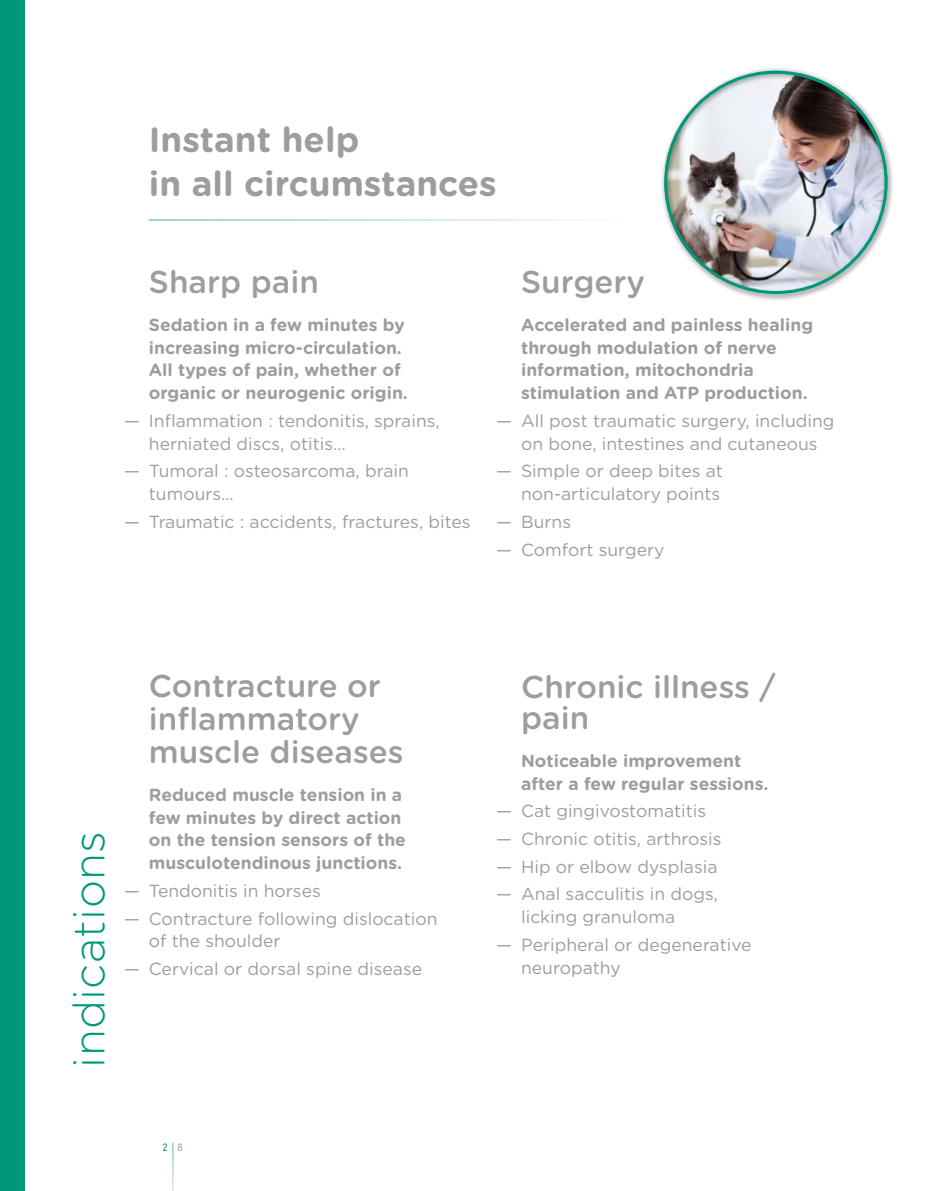
<style>
.page{position:relative;width:943px;height:1191px;background:#fff}
.page>*{position:absolute;margin:0;border:0;box-sizing:border-box;transform-origin:0 0}
.t1{font:300 43.75px "Gotham Rounded";letter-spacing:.01em;color:#00987b}
.t2{font:700 35px/43.8px "Gotham Rounded";color:#9d9d9c}
.t3{font:500 31.5px/33.2px "Gotham Rounded";color:#9d9d9c}
.t4{font:17.5px/22.8px "Gotham Rounded";color:#9d9d9c}
.t5{font:700 17.5px/22.8px "Gotham Rounded";color:#9d9d9c}
.t6{font:300 10.5px "VAG Rounded";color:#00987b}
.s1{color:#9f9eb9}
</style>
<div class="page">
<hr style="left:149px;top:219px;width:483px;height:1px;background:#00987b">
<div style="left:0;top:0;width:25px;height:1191px;background:#00987b"></div>
<div style="left:660px;top:67px;width:234px;height:234px;background:#000;opacity:.6"></div>
<hr style="left:172px;top:1143px;width:1px;height:48px;background:#86c0ae">
<h2 class="t2" style="left:149px;top:116px;width:349px">Instant help<br>in all circumstances</h2>
<h3 class="t3" style="left:149px;top:264px;width:171px">Sharp pain</h3>
<p class="t5" style="left:149px;top:312px;width:260px">Sedation in a few minutes by increasing micro-circulation.<br>All types of pain, whether of organic or neurogenic origin.</p>
<p class="t4" style="left:149px;top:408px;width:292px;text-indent:-25px">— Inflammation : tendonitis, sprains, herniated discs, otitis…</p>
<p class="t4" style="left:149px;top:459px;width:261px;text-indent:-25px">— Tumoral : osteosarcoma, brain tumours…</p>
<p class="t4" style="left:124px;top:509px;width:348px">— Traumatic : accidents, fractures, bites</p>
<h3 class="t3" style="left:521px;top:264px;width:125px">Surgery</h3>
<p class="t5" style="left:521px;top:312px;width:293px">Accelerated and painless healing through modulation of nerve information, mitochondria stimulation and ATP production.</p>
<p class="t4" style="left:496px;top:408px;width:339px;text-align:center">— All post traumatic surgery, including on bone, intestines and cutaneous</p>
<p class="t4" style="left:496px;top:459px;width:228px;text-align:right">— Simple or deep bites at non-articulatory points</p>
<p class="t4" style="left:496px;top:509px;width:76px">— Burns</p>
<p class="t4" style="left:496px;top:537px;width:170px">— Comfort surgery</p>
<h1 class="t1" style="left:60px;top:1067px;width:238px;rotate:-90deg">indications</h1>
<h3 class="t3" style="left:149px;top:667px;width:256px">Contracture or inflammatory muscle diseases</h3>
<p class="t5" style="left:149px;top:782px;width:259px">Reduced muscle tension in a few minutes by direct action on the tension sensors of the musculotendinous junctions.</p>
<p class="t4" style="left:124px;top:878px;width:198px">— Tendonitis in horses</p>
<p class="t4" style="left:149px;top:906px;width:290px;text-indent:-25px">— Contracture following dislocation of the shoulder</p>
<p class="t4" style="left:124px;top:956px;width:299px">— Cervical or dorsal spine disease</p>
<p class="t6" style="left:163px;top:1140px;width:21px">2 <span class="s1">8</span></p>
<h3 class="t3" style="left:521px;top:669px;width:256px;line-height:31.5px">Chronic illness / pain</h3>
<p class="t5" style="left:521px;top:748px;width:249px">Noticeable improvement after a few regular sessions.</p>
<p class="t4" style="left:496px;top:799px;width:211px">— Cat gingivostomatitis</p>
<p class="t4" style="left:496px;top:826px;width:227px">— Chronic otitis, arthrosis</p>
<p class="t4" style="left:496px;top:854px;width:223px">— Hip or elbow dysplasia</p>
<p class="t4" style="left:521px;top:882px;width:198px;text-indent:-25px">— Anal sacculitis in dogs, licking granuloma</p>
<p class="t4" style="left:521px;top:932px;width:232px;text-indent:-25px">— Peripheral or degenerative neuropathy</p>
</div>
